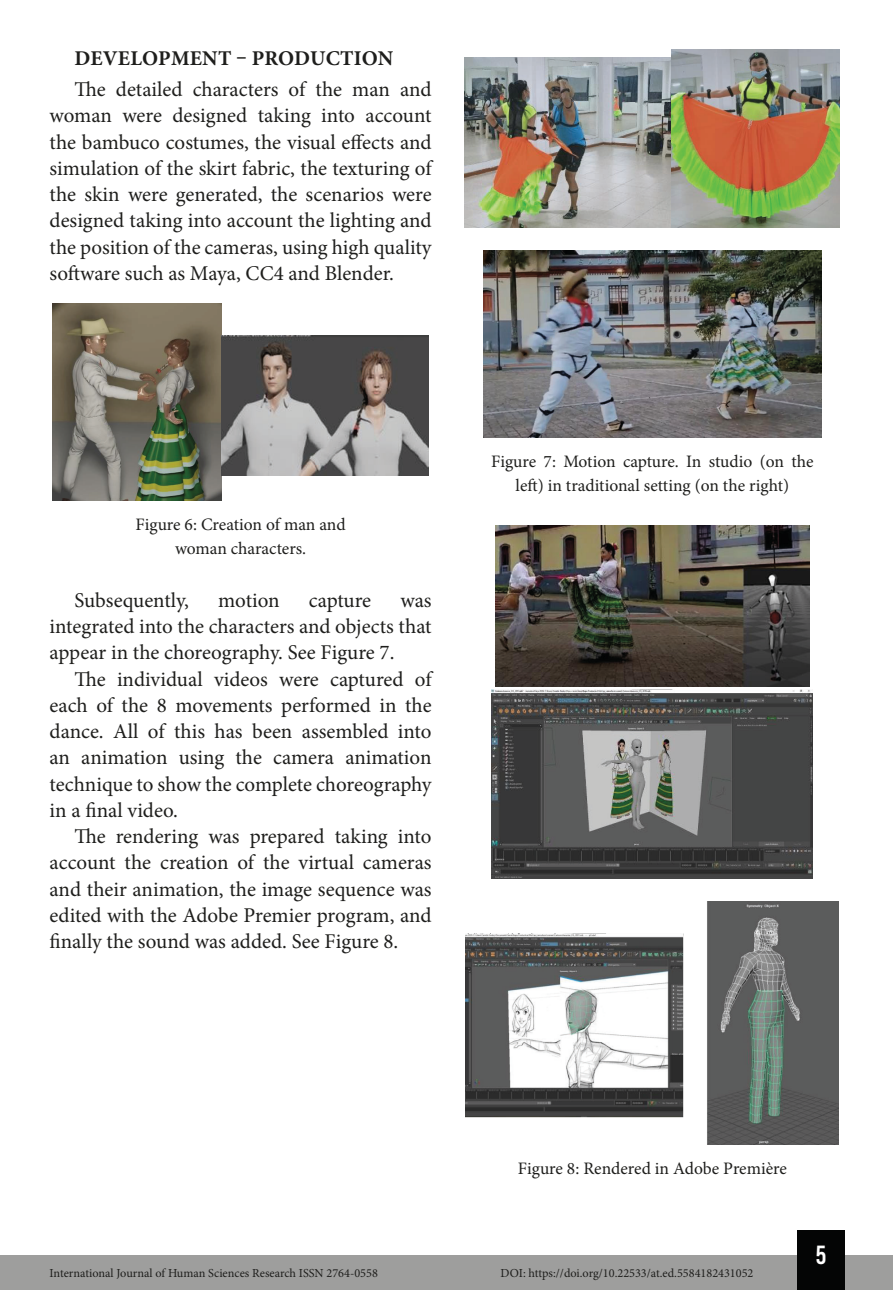
<style>
.page{position:relative;width:893px;height:1290px;background:#fff}
.page>*{position:absolute;margin:0;border:0;box-sizing:border-box;transform-origin:0 0}
.t1{font:26.25px "Bebas Kai";color:#fff}
.TXT{font:21px/26.2px "Minion Pro";color:#1e1e1c;text-align:justify}
.SUB{font:700 21px "Minion Pro";letter-spacing:.01em;color:#1e1e1c}
.INFO{font:17.5px/24.5px "Minion Pro";color:#1e1e1c;text-align:center}
.t2{font:12.25px "Minion Pro";color:#1e1e1c}
</style>
<div class="page">
<div style="left:0;top:1255px;width:893px;height:35px;background:#9e9e9d"></div>
<div style="left:797px;top:1230px;width:48px;height:60px;background:#040505"></div>
<img style="left:53px;top:303px;width:168px;height:197px">
<img style="left:221px;top:336px;width:208px;height:140px">
<img style="left:465px;top:57px;width:207px;height:171px">
<img style="left:672px;top:50px;width:168px;height:178px">
<img style="left:484px;top:251px;width:337px;height:186px">
<img style="left:495px;top:525px;width:314px;height:161px">
<img style="left:492px;top:689px;width:321px;height:189px">
<img style="left:466px;top:902px;width:373px;height:243px">
<p class="SUB" style="left:75px;top:43px;width:320px">DEVELOPMENT – PRODUCTION</p>
<p class="TXT" style="left:50px;top:76px;width:384px;text-indent:25px">The detailed characters of the man and woman were designed taking into account the bambuco costumes, the visual effects and simulation of the skirt fabric, the texturing of the skin were generated, the scenarios were designed taking into account the lighting and the position of the cameras, using high quality software such as Maya, CC4 and Blender.</p>
<p class="INFO" style="left:136px;top:512px;width:212px">Figure 6: Creation of man and woman characters.</p>
<p class="TXT" style="left:74px;top:587px;width:116px">Subsequently,</p>
<p class="TXT" style="left:218px;top:587px;width:63px">motion</p>
<p class="TXT" style="left:309px;top:587px;width:64px">capture</p>
<p class="TXT" style="left:50px;top:587px;width:383px;text-indent:351px">was integrated into the characters and objects that appear in the choreography. See Figure 7.</p>
<p class="TXT" style="left:50px;top:666px;width:384px;text-indent:25px">The individual videos were captured of each of the 8 movements performed in the dance. All of this has been assembled into an animation using the camera animation technique to show the complete choreography in a final video.</p>
<p class="TXT" style="left:50px;top:823px;width:383px;text-indent:25px">The rendering was prepared taking into account the creation of the virtual cameras and their animation, the image sequence was edited with the Adobe Premier program, and finally the sound was added. See Figure 8.</p>
<p class="INFO" style="left:491px;top:449px;width:324px">Figure 7: Motion capture. In studio (on the left) in traditional setting (on the right)</p>
<p class="INFO" style="left:518px;top:1156px;width:270px">Figure 8: Rendered in Adobe Première</p>
<p class="t1" style="left:816px;top:1241px;width:12px">5</p>
<p class="t2" style="left:50px;top:1265px;width:330px">International Journal of Human Sciences Research ISSN 2764-0558</p>
<p class="t2" style="left:501px;top:1265px;width:254px">DOI: https://doi.org/10.22533/at.ed.5584182431052</p>
</div>
